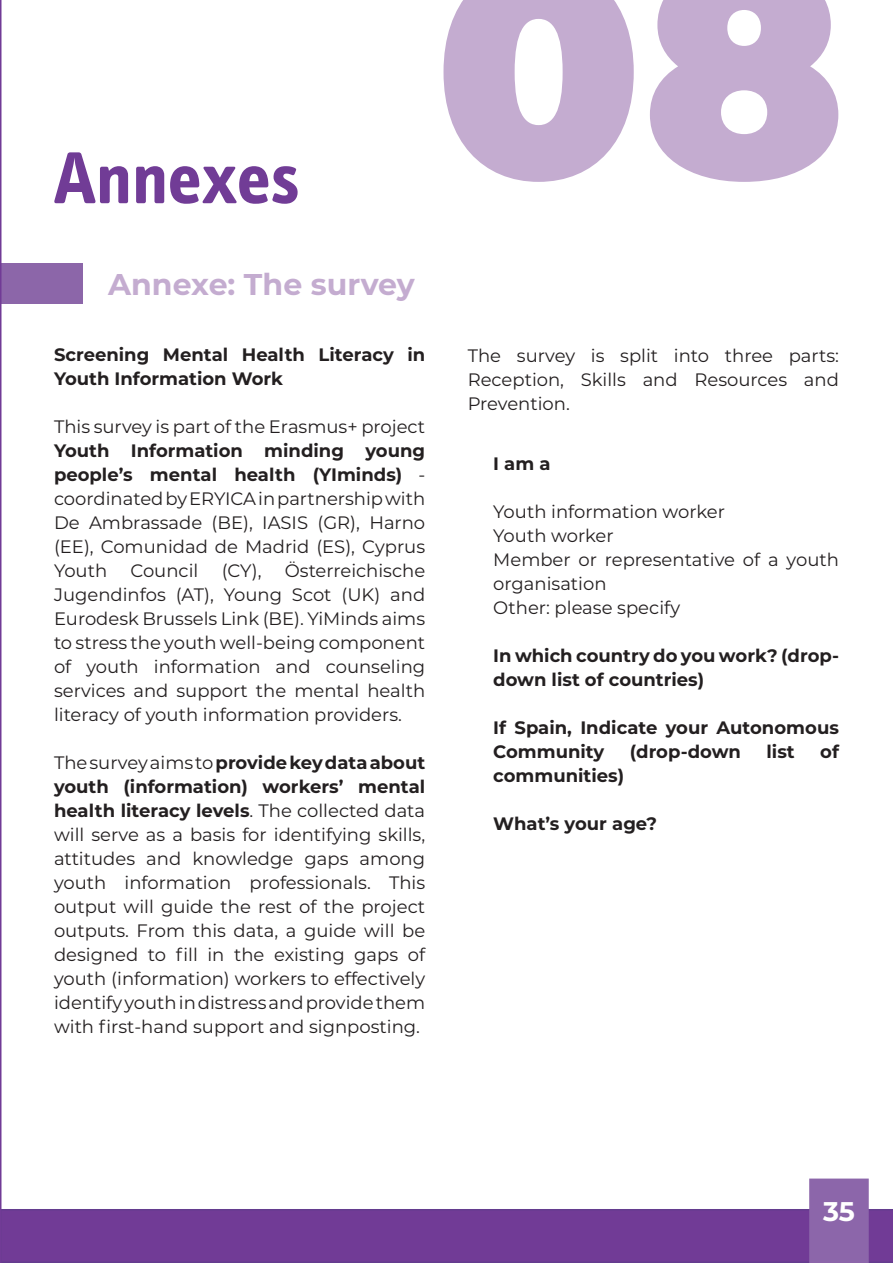
<style>
.page{position:relative;width:893px;height:1263px;background:#fff}
.page>*{position:absolute;margin:0;border:0;box-sizing:border-box;transform-origin:0 0}
.t1{font:900 300px "Montserrat";color:#c4acd0}
.Title_text{font:700 75px "Info Text";color:#713c96}
.t2{font:700 30px "Montserrat";color:#c4acd0}
.t3{font:700 27px "Montserrat";color:#fff}
.t4{font:18px/24px "Montserrat";color:#231f20;text-align:justify}
.t5{font:700 18px/24px "Montserrat";color:#231f20}
.s1{font-weight:700}
</style>
<div class="page">
<div style="left:2px;top:1209px;width:891px;height:54px;background:#713b96"></div>
<div style="left:809px;top:1178px;width:60px;height:85px;background:#8c66aa;border:2px solid #8c66aa"></div>
<div style="left:0;top:264px;width:82px;height:40px;background:#8c66a9"></div>
<svg style="left:0;top:0;width:2px;height:1263px;background:#9168ae"></svg>
<p class="Title_text" style="left:54px;top:135px;width:247px">Annexes</p>
<p class="t1" style="left:435px;top:-155px;width:412px">08</p>
<p class="t2" style="left:108px;top:263px;width:308px">Annexe: The survey</p>
<p class="t5" style="left:54px;top:341px;width:373px">Screening Mental Health Literacy in<br>Youth Information Work</p>
<p class="t4" style="left:54px;top:414px;width:373px">This survey is part of the Erasmus+ project <span class="s1">Youth Information minding young people’s mental health (YIminds)</span> - coordinated by ERYICA in partnership with De Ambrassade (BE), IASIS (GR), Harno (EE), Comunidad de Madrid (ES), Cyprus Youth</p>
<p class="t4" style="left:54px;top:558px;width:373px;text-indent:231px">Österreichische Jugendinfos (AT), Young Scot (UK) and Eurodesk Brussels Link (BE). YiMinds aims to stress the youth well-being component of youth information and counseling services and support the mental health literacy of youth information providers.</p>
<p class="t4" style="left:54px;top:750px;width:373px">The survey aims to <span class="s1">provide key data about youth (information) workers’ mental health literacy levels</span>. The collected data will serve as a basis for identifying skills, attitudes and knowledge gaps among youth information professionals. This output will guide the rest of the project outputs. From this data, a guide will be designed to fill in the existing gaps of youth (information) workers to effectively identify youth in distress and provide them with first-hand support and signposting.</p>
<p class="t4" style="left:130px;top:558px;width:69px">Council</p>
<p class="t4" style="left:222px;top:558px;width:41px">(CY),</p>
<p class="t4" style="left:468px;top:343px;width:373px">The survey is split into three parts:<br>Reception, Skills and Resources and Prevention.</p>
<p class="t5" style="left:493px;top:450px;width:59px">I am a</p>
<p class="t4" style="left:493px;top:499px;width:233px">Youth information worker</p>
<p class="t4" style="left:493px;top:523px;width:122px">Youth worker</p>
<p class="t4" style="left:493px;top:547px;width:347px">Member or representative of a youth organisation</p>
<p class="t4" style="left:493px;top:595px;width:188px">Other: please specify</p>
<p class="t5" style="left:493px;top:642px;width:347px">In which country do you work? (drop&shy;down list of countries)</p>
<p class="t5" style="left:493px;top:714px;width:347px">If Spain, Indicate your Autonomous<br>Community</p>
<p class="t5" style="left:630px;top:738px;width:113px">(drop-down</p>
<p class="t5" style="left:766px;top:738px;width:30px">list</p>
<p class="t5" style="left:820px;top:738px;width:20px">of</p>
<p class="t5" style="left:493px;top:762px;width:132px">communities)</p>
<p class="t5" style="left:493px;top:810px;width:165px">What’s your age?</p>
<h3 class="t3" style="left:823px;top:1192px;width:33px">35</h3>
</div>
